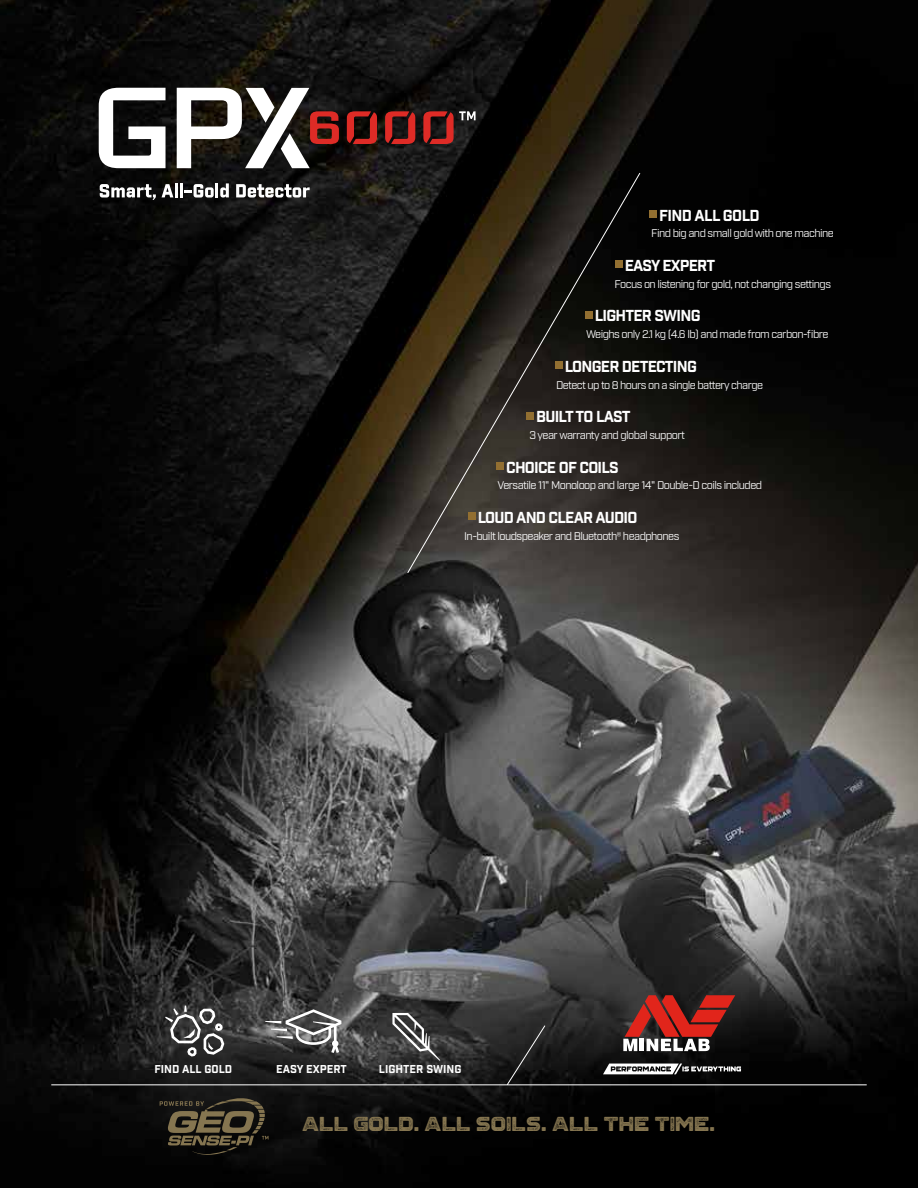
<style>
.page{position:relative;width:918px;height:1188px;background:#fff}
.page>*{position:absolute;margin:0;border:0;box-sizing:border-box;transform-origin:0 0}
.t1{font:20.4px "Grind Timber";color:#857550}
.t2{font:700 15.45px "Industry";letter-spacing:-.05em;color:#fff}
.t3{font:11.1px "Industry";letter-spacing:-.05em;color:#fff}
.t4{font:700 11.1px "Industry";color:#fff}
</style>
<div class="page">
<img style="left:0;top:0;width:918px;height:1188px">
<div style="left:649px;top:211px;width:8px;height:7px;background:#926f31"></div>
<svg style="left:99px;top:88px;width:67px;height:80px"></svg>
<svg style="left:177px;top:88px;width:162px;height:80px"></svg>
<svg style="left:347px;top:111px;width:30px;height:33px"></svg>
<svg style="left:385px;top:111px;width:30px;height:33px"></svg>
<svg style="left:423px;top:111px;width:53px;height:33px;background:#612726"></svg>
<svg style="left:100px;top:184px;width:56px;height:16px"></svg>
<svg style="left:162px;top:184px;width:11px;height:13px"></svg>
<hr style="left:175px;top:183px;width:3px;height:14px;background:#fff">
<hr style="left:180px;top:183px;width:3px;height:14px;background:#fff">
<svg style="left:185px;top:184px;width:29px;height:14px"></svg>
<hr style="left:215px;top:183px;width:3px;height:14px;background:#fff">
<svg style="left:220px;top:183px;width:9px;height:15px"></svg>
<svg style="left:236px;top:184px;width:74px;height:14px"></svg>
<svg style="left:623px;top:995px;width:112px;height:56px;background:#863a36"></svg>
<svg style="left:603px;top:1064px;width:138px;height:10px"></svg>
<svg style="left:265px;top:1009px;width:76px;height:44px;background:#6f6f6f"></svg>
<svg style="left:165px;top:1006px;width:59px;height:51px"></svg>
<svg style="left:392px;top:1013px;width:48px;height:48px;background:#5a5a5a"></svg>
<svg style="left:407px;top:172px;width:234px;height:402px;background:#29251e"></svg>
<svg style="left:506px;top:1025px;width:40px;height:61px;background:#242424"></svg>
<hr style="left:51px;top:1084px;width:816px;height:1px;background:#fff">
<svg style="left:160px;top:1097px;width:109px;height:58px;background:#352f23"></svg>
<h2 class="t2" style="left:659px;top:206px;width:102px">FIND ALL GOLD</h2>
<p class="t3" style="left:651px;top:227px;width:184px">Find big and small gold with one machine</p>
<h2 class="t2" style="left:625px;top:256px;width:92px">EASY EXPERT</h2>
<p class="t3" style="left:615px;top:277px;width:218px">Focus on listening for gold, not changing settings</p>
<h2 class="t2" style="left:595px;top:306px;width:107px">LIGHTER SWING</h2>
<p class="t3" style="left:586px;top:328px;width:244px">Weighs only 2.1 kg (4.6 lb) and made from carbon-fibre</p>
<h2 class="t2" style="left:565px;top:357px;width:134px">LONGER DETECTING</h2>
<p class="t3" style="left:556px;top:378px;width:209px">Detect up to 8 hours on a single battery charge</p>
<h2 class="t2" style="left:536px;top:407px;width:96px">BUILT TO LAST</h2>
<p class="t3" style="left:529px;top:429px;width:157px">3 year warranty and global support</p>
<h2 class="t2" style="left:506px;top:458px;width:114px">CHOICE OF COILS</h2>
<p class="t3" style="left:498px;top:479px;width:266px">Versatile 11" Monoloop and large 14" Double-D coils included</p>
<h2 class="t2" style="left:478px;top:508px;width:161px">LOUD AND CLEAR AUDIO</h2>
<p class="t3" style="left:464px;top:529px;width:217px">In-built loudspeaker and Bluetooth® headphones</p>
<p class="t4" style="left:154px;top:1063px;width:79px">FIND ALL GOLD</p>
<p class="t4" style="left:276px;top:1063px;width:72px">EASY EXPERT</p>
<p class="t4" style="left:379px;top:1063px;width:84px">LIGHTER SWING</p>
<h1 class="t1" style="left:302px;top:1112px;width:415px">ALL GOLD. ALL SOILS. ALL THE TIME.</h1>
</div>
